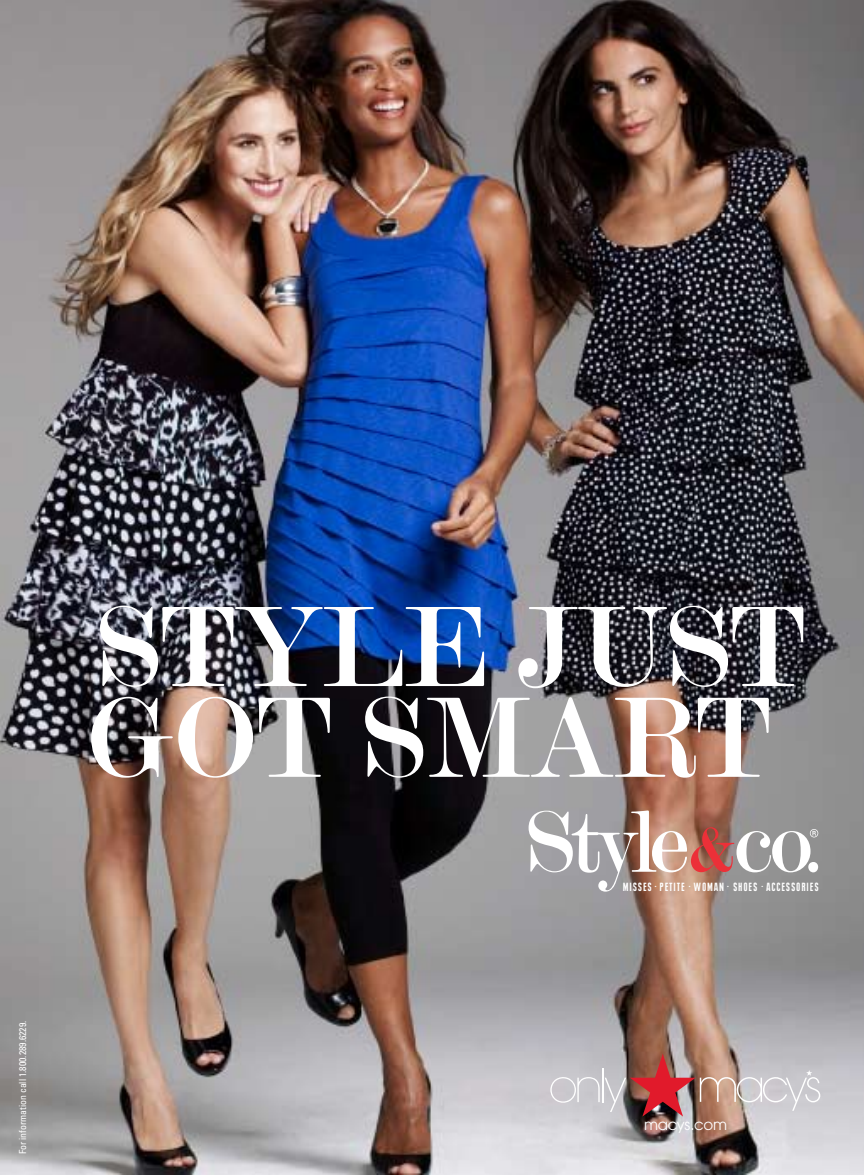
<style>
.page{position:relative;width:864px;height:1175px;background:#fff}
.page>*{position:absolute;margin:0;border:0;box-sizing:border-box;transform-origin:0 0}
.t1{font:122.1px/90.8px "Cg Modern Twenty";color:#fff}
.t2{font:15px "Avant Garde";letter-spacing:-.02em;color:#fff}
.t3{font:900 extra-condensed 11.7px "Plak";letter-spacing:.125em;color:#fff}
.t4{font:condensed 9.75px "Univers";color:#fff}
</style>
<div class="page">
<img style="left:0;top:0;width:864px;height:1174px">
<svg style="left:550px;top:1053px;width:270px;height:63px;background:#ba9f9e"></svg>
<svg style="left:529px;top:810px;width:289px;height:81px"></svg>
<p class="t4" style="left:16px;top:1154px;width:135px;rotate:-90deg">For information call 1.800.289.6229.</p>
<h1 class="t1" style="left:86px;top:603px;width:720px">STYLE JUST<br>GOT SMART</h1>
<p class="t3" style="left:623px;top:880px;width:197px">MISSES . PETITE . WOMAN . SHOES . ACCESSORIES</p>
<p class="t2" style="left:644px;top:1115px;width:84px">macys.com</p>
</div>
